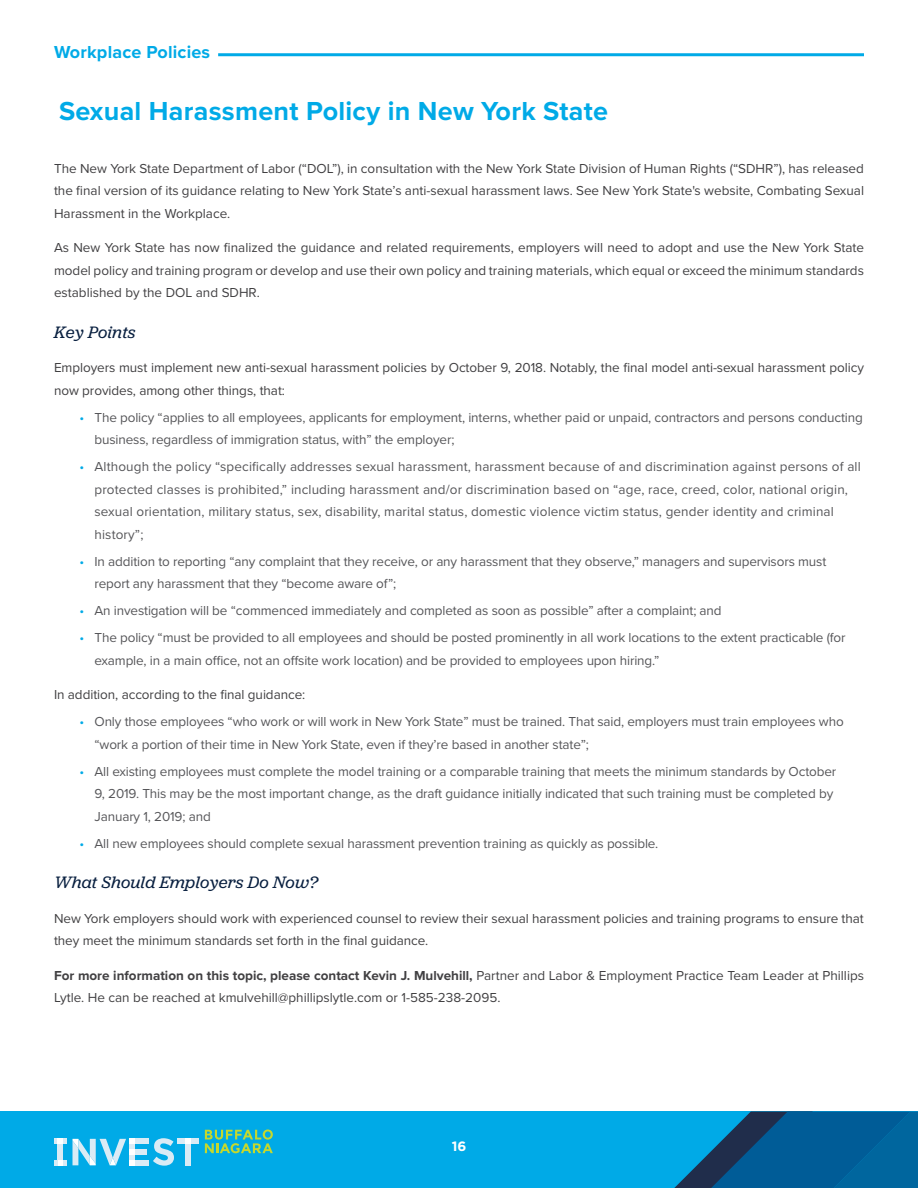
<style>
.page{position:relative;width:918px;height:1188px;background:#fff}
.page>*{position:absolute;margin:0;border:0;box-sizing:border-box;transform-origin:0 0}
.t1{font:700 27px "Proxima Nova";letter-spacing:.01em;color:#00aae7}
.t2{font:700 18px "Proxima Nova";letter-spacing:.01em;color:#00aae7}
.t3{font:italic 17.25px "Jubilat";letter-spacing:.01em;color:#081f3f}
.t4{font:13.5px/22.5px "Proxima Nova";letter-spacing:-.01em;color:#565659}
.t5{font:13.5px/22.5px "Proxima Nova";letter-spacing:-.005em;color:#414042}
.t6{font:13.5px/22.5px "Proxima Nova";letter-spacing:.01em;color:#565659}
.t7{font:700 13.5px "Gotham";color:#fff}
.s1{color:#00aae7}
.s2{font-weight:700}
</style>
<div class="page">
<div style="left:0;top:1112px;width:918px;height:76px;background:#00aae7"></div>
<svg style="left:661px;top:1111px;width:257px;height:77px"></svg>
<div style="left:135px;top:1150px;width:12px;height:5px;background:#daebf5"></div>
<div style="left:135px;top:1139px;width:13px;height:5px;background:#daebf5"></div>
<div style="left:135px;top:1160px;width:14px;height:5px;background:#daebf5"></div>
<div style="left:191px;top:1139px;width:8px;height:5px;background:#daebf5"></div>
<svg style="left:153px;top:1138px;width:38px;height:28px"></svg>
<div style="left:57px;top:1144px;width:6px;height:16px;background:#daebf5"></div>
<svg style="left:54px;top:1139px;width:12px;height:5px"></svg>
<svg style="left:72px;top:1139px;width:63px;height:26px"></svg>
<svg style="left:54px;top:1160px;width:12px;height:5px"></svg>
<svg style="left:205px;top:1129px;width:68px;height:24px"></svg>
<hr style="left:218px;top:53px;width:646px;height:3px;background:#00aae7">
<h2 class="t2" style="left:54px;top:42px;width:158px">Workplace Policies</h2>
<h1 class="t1" style="left:59px;top:95px;width:550px">Sexual Harassment Policy in New York State</h1>
<p class="t5" style="left:54px;top:157px;width:812px;text-align:justify">The New York State Department of Labor (“DOL”), in consultation with the New York State Division of Human Rights (“SDHR”), has released the final version of its guidance relating to New York State’s anti-sexual harassment laws. See New York State's website, Combating Sexual Harassment in the Workplace.</p>
<p class="t5" style="left:54px;top:237px;width:812px;text-align:justify">As New York State has now finalized the guidance and related requirements, employers will need to adopt and use the New York State model policy and training program or develop and use their own policy and training materials, which equal or exceed the minimum standards established by the DOL and SDHR.</p>
<p class="t3" style="left:54px;top:321px;width:83px">Key Points</p>
<p class="t5" style="left:54px;top:357px;width:811px">Employers must implement new anti-sexual harassment policies by October 9, 2018. Notably, the final model anti-sexual harassment policy now provides, among other things, that:</p>
<p class="t4" style="left:94px;top:406px;width:770px;text-indent:-15px"><span class="s1">•</span> The policy “applies to all employees, applicants for employment, interns, whether paid or unpaid, contractors and persons conducting business, regardless of immigration status, with” the employer;</p>
<p class="t6" style="left:94px;top:456px;width:768px;text-indent:-15px"><span class="s1">•</span> Although the policy “specifically addresses sexual harassment, harassment because of and discrimination against persons of all protected classes is prohibited,” including harassment and/or discrimination based on “age, race, creed, color, national origin, sexual orientation, military status, sex, disability, marital status, domestic violence victim status, gender identity and criminal history”;</p>
<p class="t4" style="left:94px;top:550px;width:733px;text-indent:-15px"><span class="s1">•</span> In addition to reporting “any complaint that they receive, or any harassment that they observe,” managers and supervisors must report any harassment that they “become aware of”;</p>
<p class="t4" style="left:80px;top:600px;width:644px"><span class="s1">•</span> An investigation will be “commenced immediately and completed as soon as possible” after a complaint; and</p>
<p class="t4" style="left:94px;top:627px;width:753px;text-indent:-15px"><span class="s1">•</span> The policy “must be provided to all employees and should be posted prominently in all work locations to the extent practicable (for example, in a main office, not an offsite work location) and be provided to employees upon hiring.”</p>
<p class="t5" style="left:54px;top:684px;width:253px">In addition, according to the final guidance:</p>
<p class="t4" style="left:94px;top:711px;width:751px;text-indent:-15px"><span class="s1">•</span> Only those employees “who work or will work in New York State” must be trained. That said, employers must train employees who “work a portion of their time in New York State, even if they’re based in another state”;</p>
<p class="t4" style="left:94px;top:760px;width:743px;text-indent:-15px"><span class="s1">•</span> All existing employees must complete the model training or a comparable training that meets the minimum standards by October<br>9, 2019. This may be the most important change, as the draft guidance initially indicated that such training must be completed by<br>January 1, 2019; and</p>
<p class="t4" style="left:80px;top:832px;width:580px"><span class="s1">•</span> All new employees should complete sexual harassment prevention training as quickly as possible.</p>
<p class="t3" style="left:54px;top:872px;width:265px">What Should Employers Do Now?</p>
<p class="t5" style="left:54px;top:907px;width:811px">New York employers should work with experienced counsel to review their sexual harassment policies and training programs to ensure that they meet the minimum standards set forth in the final guidance.</p>
<p class="t5" style="left:54px;top:964px;width:812px"><span class="s2">For more information on this topic, please contact Kevin J. Mulvehill,</span> Partner and Labor &amp; Employment Practice Team Leader at Phillips<br>Lytle. He can be reached at kmulvehill@phillipslytle.com or 1-585-238-2095.</p>
<p class="t7" style="left:452px;top:1139px;width:16px">16</p>
</div>
